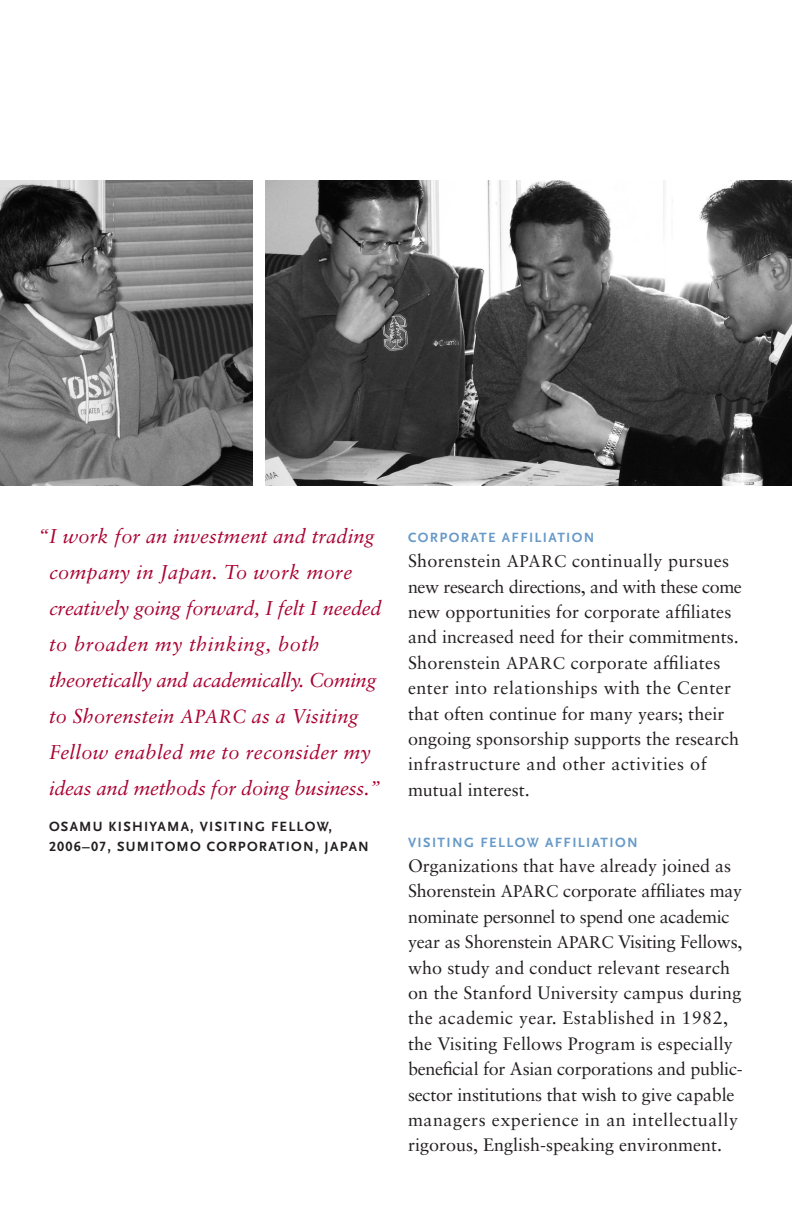
<style>
.page{position:relative;width:792px;height:1224px;background:#fff}
.page>*{position:absolute;margin:0;border:0;box-sizing:border-box;transform-origin:0 0}
.t1{font:italic 20px/36px "Sabon";letter-spacing:.005em;color:#a90332}
.Body_Copy{font:18px/25.4px "Sabon";color:#231f20}
.t2{font:700 14px/20px "Scala Sans";letter-spacing:.09em;color:#231f20}
.Body_Copy-2{font:700 14px "Scala Sans";letter-spacing:.1em;color:#679ac8}
.s1{font-size:19px}
.s2{font-family:"Scala Sans Caps"}
.s3{font-size:17px}
</style>
<div class="page">
<img style="left:265px;top:180px;width:527px;height:306px">
<img style="left:0;top:180px;width:253px;height:306px">
<p class="t1" style="left:49px;top:518px;width:334px;text-indent:-11px">“I work for an investment and trading company in Japan. To work more creatively going forward, I felt I needed to broaden my thinking, both theoretically and academically. Coming to Shorenstein <span class="s1">APARC</span> as a Visiting Fellow enabled me to reconsider my ideas and methods for doing business.”</p>
<p class="t2" style="left:49px;top:817px;width:321px">OSAMU KISHIYAMA, VISITING FELLOW,<br><span class="s2">2006–07</span>, SUMITOMO CORPORATION, JAPAN</p>
<p class="Body_Copy-2" style="left:408px;top:530px;width:188px">CORPORATE AFFILIATION</p>
<p class="Body_Copy" style="left:408px;top:548px;width:335px">Shorenstein <span class="s3">APARC</span> continually pursues new research directions, and with these come new opportunities for corporate affiliates and increased need for their commitments.<br>Shorenstein <span class="s3">APARC</span> corporate affiliates enter into relationships with the Center that often continue for many years; their ongoing sponsorship supports the research infrastructure and other activities of mutual interest.</p>
<p class="Body_Copy-2" style="left:408px;top:835px;width:231px">VISITING FELLOW AFFILIATION</p>
<p class="Body_Copy" style="left:408px;top:853px;width:336px">Organizations that have already joined as Shorenstein <span class="s3">APARC</span> corporate affiliates may nominate personnel to spend one academic year as Shorenstein <span class="s3">APARC</span> Visiting Fellows, who study and conduct relevant research on the Stanford University campus during the academic year. Established in 1982, the Visiting Fellows Program is especially beneficial for Asian corporations and public&shy;sector institutions that wish to give capable managers experience in an intellectually rigorous, English-speaking environment.</p>
</div>
